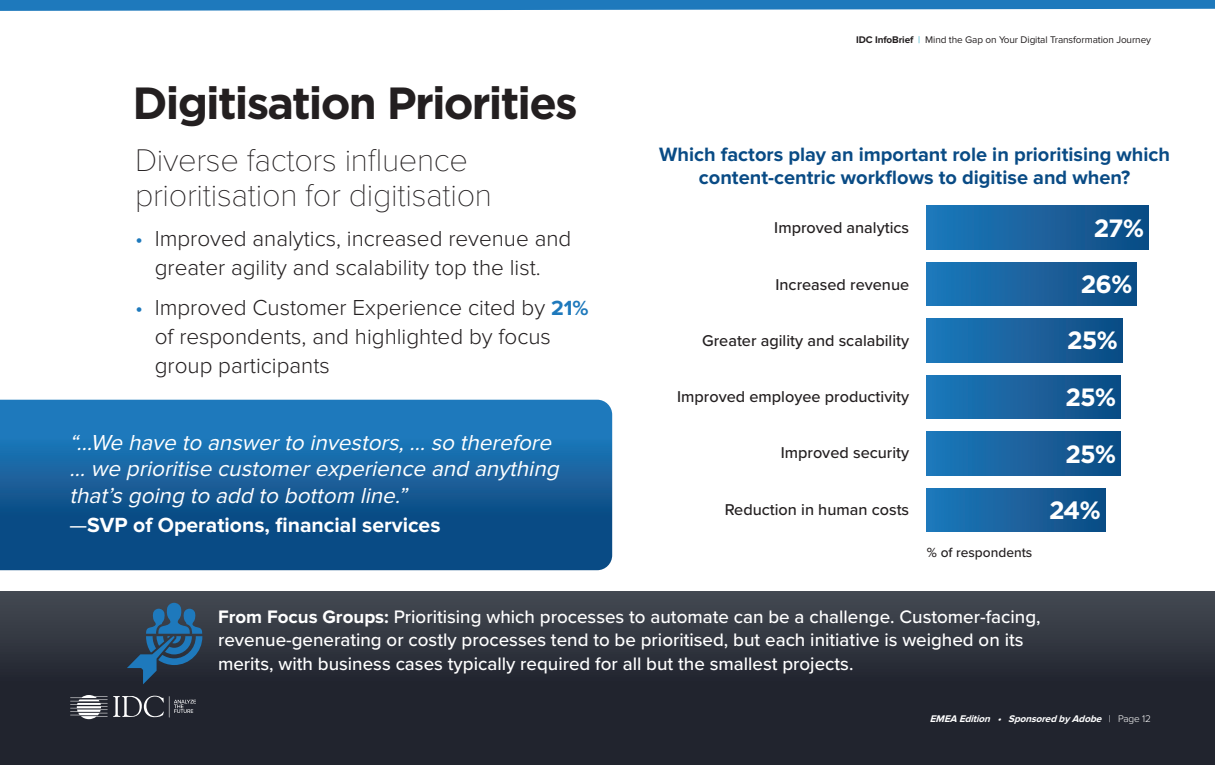
<style>
.page{position:relative;width:1215px;height:765px;background:#fff}
.page>*{position:absolute;margin:0;border:0;box-sizing:border-box;transform-origin:0 0}
.t1{font:700 45px "Gotham";letter-spacing:-.04em;color:#231f20}
.t2{font:100 32.5px/35px "Proxima Nova T";letter-spacing:-.01em;color:#231f20}
.t3{font:700 25px "Gotham";letter-spacing:-.04em;color:#fff}
.t4{font:300 22.5px/28.8px "Proxima Nova";color:#231f20;text-align:center}
.t5{font:italic 22.5px/26.2px "Proxima Nova";color:#fff}
.t6{font:700 21.25px "Proxima Nova";color:#fff}
.t7{font:700 20px/22.5px "Proxima Nova";color:#094b85;text-align:center}
.t8{font:500 18.75px/23.8px "Proxima Nova";color:#fff}
.t9{font:500 16.25px "Proxima Nova";color:#231f20}
.t10{font:500 13.75px "Proxima Nova";color:#231f20}
.t11{font:10px "Proxima Nova";letter-spacing:-.01em;color:#231f20}
.t12{font:italic 700 10px "Proxima Nova";color:#fff}
.s1{color:#1e79bc}
.s2{font-weight:700;font-size:21.25px;color:#1e79bc}
.s3{font-weight:400}
.s4{font-weight:700}
.s5{color:#2faec7}
.s6{font-weight:300;font-style:normal}
</style>
<div class="page">
<svg style="left:0;top:0;width:1215px;height:11px;background:#3587c3"></svg>
<div style="left:0;top:592px;width:1215px;height:173px;background:linear-gradient(to bottom,#3d424b,#181a25)"></div>
<svg style="left:70px;top:695px;width:126px;height:24px;background:#54565e"></svg>
<div style="left:927px;top:206px;width:222px;height:43px;background:linear-gradient(to right,#1f79ba,#104c83)"></div>
<div style="left:927px;top:489px;width:178px;height:43px;background:linear-gradient(to right,#1f79bb,#104c83)"></div>
<div style="left:927px;top:262px;width:210px;height:44px;background:linear-gradient(to right,#1f79ba,#104c83)"></div>
<div style="left:927px;top:319px;width:196px;height:43px;background:linear-gradient(to right,#1f79ba,#104c83)"></div>
<div style="left:927px;top:375px;width:194px;height:44px;background:linear-gradient(to right,#1f79bb,#104c83)"></div>
<div style="left:927px;top:432px;width:194px;height:43px;background:linear-gradient(to right,#1f79bb,#104c83)"></div>
<svg style="left:0;top:400px;width:612px;height:170px;background:#145f9c"></svg>
<svg style="left:127px;top:603px;width:76px;height:81px;background:#294d6b"></svg>
<h1 class="t1" style="left:132px;top:78px;width:447px">Digitisation Priorities</h1>
<h2 class="t2" style="left:135px;top:141px;width:359px">Diverse factors influence prioritisation for digitisation</h2>
<p class="t4" style="left:135px;top:225px;width:438px"><span class="s1">•</span> Improved analytics, increased revenue and greater agility and scalability top the list.</p>
<p class="t4" style="left:155px;top:294px;width:436px;text-align:left;text-indent:-20px"><span class="s1">•</span> Improved Customer Experience cited by <span class="s2">21% </span>of respondents, and highlighted by focus group participants</p>
<p class="t5" style="left:69px;top:430px;width:496px">“…We have to answerto investors,… so therefore … we prioritise customerexperience and anything that’sgoing to add to bottom line.”</p>
<p class="t6" style="left:69px;top:513px;width:373px"><span class="s3">—</span>SVP of Operations, financial services</p>
<p class="t11" style="left:856px;top:34px;width:296px"><span class="s4">IDC InfoBrief</span> <span class="s5">|</span> Mind the Gap on Your Digital Transformation Journey</p>
<p class="t7" style="left:659px;top:144px;width:513px">Which factors play an important role in prioritising which content-centric workflows to digitise and when?</p>
<p class="t9" style="left:774px;top:216px;width:136px">Improved analytics</p>
<h3 class="t3" style="left:1094px;top:213px;width:52px">27%</h3>
<p class="t9" style="left:775px;top:272px;width:135px">Increased revenue</p>
<p class="t9" style="left:702px;top:328px;width:209px">Greater agility and scalability</p>
<p class="t9" style="left:677px;top:385px;width:234px">Improved employee productivity</p>
<p class="t9" style="left:781px;top:441px;width:130px">Improved security</p>
<p class="t9" style="left:725px;top:497px;width:186px">Reduction in human costs</p>
<p class="t10" style="left:927px;top:542px;width:107px">% of respondents</p>
<h3 class="t3" style="left:1081px;top:270px;width:53px">26%</h3>
<h3 class="t3" style="left:1067px;top:326px;width:52px">25%</h3>
<h3 class="t3" style="left:1065px;top:383px;width:52px">25%</h3>
<h3 class="t3" style="left:1065px;top:439px;width:52px">25%</h3>
<h3 class="t3" style="left:1049px;top:496px;width:53px">24%</h3>
<p class="t8" style="left:218px;top:604px;width:824px"><span class="s4">From Focus Groups:</span> Prioritising which processes to automate can be a challenge. Customer-facing, revenue-generating or costly processes tend to be prioritised, but each initiative is weighed on its merits, with business cases typically required for all but the smallest projects.</p>
<p class="t12" style="left:930px;top:713px;width:223px">EMEA Edition • SponsoredbyAdobe <span class="s6">| P a g e 1 2</span></p>
</div>
